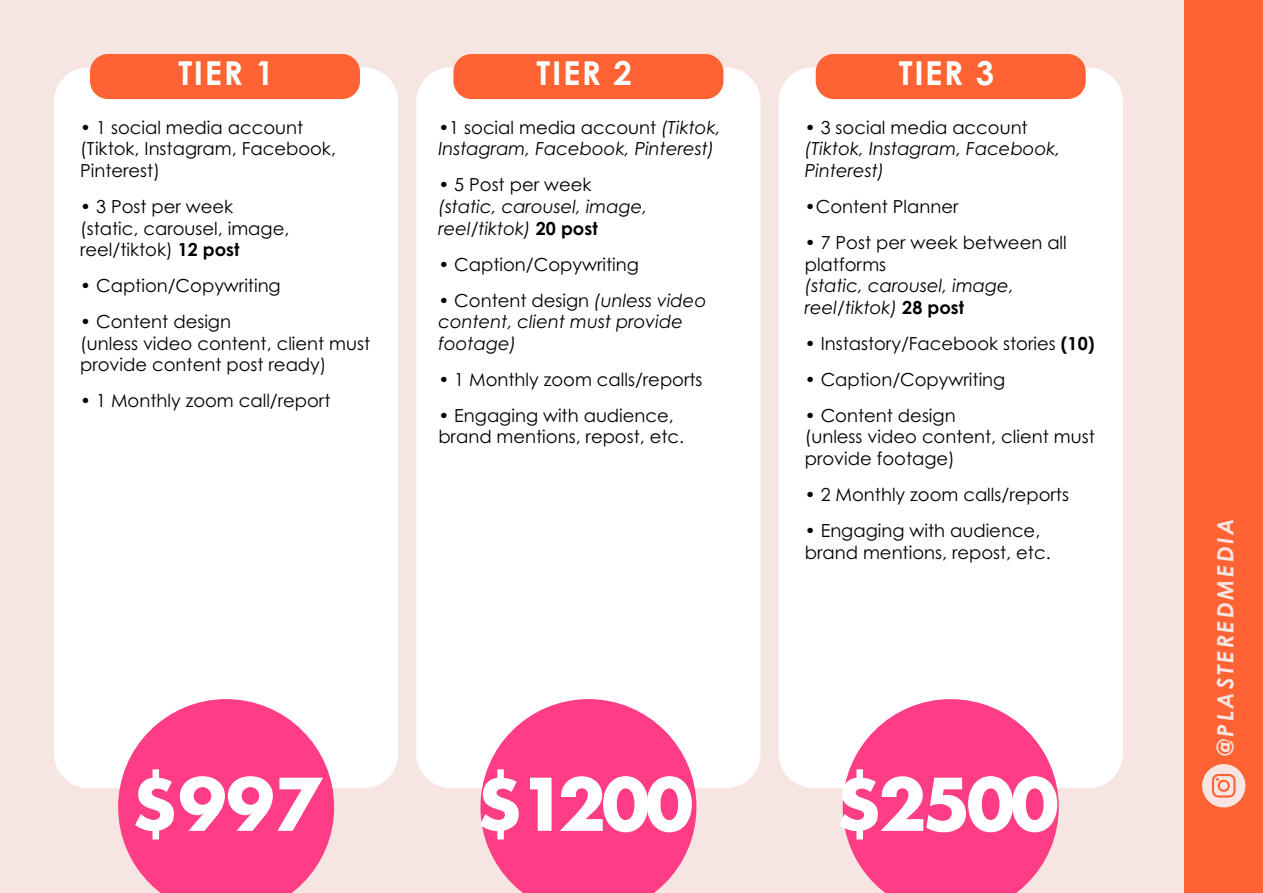
<style>
.page{position:relative;width:1263px;height:893px;background:#f6e5e0}
.page>*{position:absolute;margin:0;border:0;box-sizing:border-box;transform-origin:0 0}
.t1{font:700 70.5px "Futura";letter-spacing:-.055em;color:#fff}
.t2{font:700 33px "Century Gothic Pro";letter-spacing:.05em;color:#fff}
.t3{font:italic 700 22.5px "Century Gothic Pro";letter-spacing:.12em;color:#f6e5e0}
.t4{font:18px/21.6px "Century Gothic Pro";color:#000}
.t5{font:italic 18px/21.6px "Century Gothic Pro";color:#000}
.s1{font-weight:700;font-style:normal}
.s2{font-weight:700}
.s3{font-style:normal}
</style>
<div class="page">
<div style="left:1184px;top:0;width:79px;height:893px;background:#ff6333"></div>
<div style="left:1202px;top:764px;width:43px;height:43px;background:#f6e5e0;border-radius:22px"></div>
<svg style="left:1212px;top:774px;width:23px;height:24px"></svg>
<div style="left:54px;top:67px;width:344px;height:721px;background:#fff;border-radius:34px"></div>
<div style="left:416px;top:67px;width:344px;height:721px;background:#fff;border-radius:34px"></div>
<div style="left:778px;top:67px;width:345px;height:721px;background:#fff;border-radius:34px"></div>
<svg style="left:118px;top:699px;width:216px;height:194px"></svg>
<svg style="left:480px;top:699px;width:216px;height:194px"></svg>
<svg style="left:843px;top:699px;width:216px;height:194px"></svg>
<div style="left:90px;top:54px;width:270px;height:45px;background:#ff6333;border-radius:18px"></div>
<div style="left:453px;top:54px;width:270px;height:45px;background:#ff6333;border-radius:18px"></div>
<div style="left:816px;top:54px;width:270px;height:45px;background:#ff6333;border-radius:18px"></div>
<h2 class="t2" style="left:178px;top:52px;width:97px">TIER 1</h2>
<h2 class="t2" style="left:537px;top:52px;width:97px">TIER 2</h2>
<h2 class="t2" style="left:899px;top:52px;width:97px">TIER 3</h2>
<p class="t4" style="left:805px;top:116px;width:224px">• 3 social media account</p>
<p class="t5" style="left:805px;top:138px;width:257px">(Tiktok, Instagram, Facebook,<br>Pinterest)</p>
<p class="t4" style="left:805px;top:195px;width:155px">•Content Planner</p>
<p class="t4" style="left:805px;top:231px;width:264px">• 7 Post per week between all platforms</p>
<p class="t5" style="left:805px;top:275px;width:211px">(static, carousel, image, reel/tiktok) <span class="s1">28 post</span></p>
<p class="t4" style="left:805px;top:332px;width:291px">• Instastory/Facebook stories <span class="s2">(10)</span></p>
<p class="t4" style="left:805px;top:368px;width:202px">• Caption/Copywriting</p>
<p class="t4" style="left:805px;top:404px;width:291px">• Content design<br>(unless video content, client must provide footage)</p>
<p class="t4" style="left:805px;top:483px;width:266px">• 2 Monthly zoom calls/reports</p>
<p class="t4" style="left:805px;top:519px;width:247px">• Engaging with audience, brand mentions, repost, etc.</p>
<p class="t4" style="left:80px;top:116px;width:257px">• 1 social media account (Tiktok, Instagram, Facebook,<br>Pinterest)</p>
<p class="t4" style="left:80px;top:195px;width:211px">• 3 Post per week (static, carousel, image, reel/tiktok) <span class="s2">12 post</span></p>
<p class="t4" style="left:80px;top:275px;width:202px">• Caption/Copywriting</p>
<p class="t4" style="left:80px;top:311px;width:291px">• Content design<br>(unless video content, client must provide content post ready)</p>
<p class="t4" style="left:80px;top:390px;width:252px">• 1 Monthly zoom call/report</p>
<p class="t5" style="left:438px;top:116px;width:284px"><span class="s3">•1 social media account</span> (Tiktok,<br>Instagram, Facebook, Pinterest)</p>
<p class="t4" style="left:438px;top:174px;width:155px">• 5 Post per week</p>
<p class="t5" style="left:438px;top:196px;width:211px">(static, carousel, image, reel/tiktok) <span class="s1">20 post</span></p>
<p class="t4" style="left:438px;top:253px;width:202px">• Caption/Copywriting</p>
<p class="t5" style="left:438px;top:289px;width:270px"><span class="s3">• Content design</span> (unless video content, client must provide footage)</p>
<p class="t4" style="left:438px;top:368px;width:266px">• 1 Monthly zoom calls/reports</p>
<p class="t4" style="left:438px;top:404px;width:247px">• Engaging with audience, brand mentions, repost, etc.</p>
<h1 class="t1" style="left:131px;top:753px;width:193px">$997</h1>
<h1 class="t1" style="left:475px;top:753px;width:219px">$1200</h1>
<h1 class="t1" style="left:834px;top:753px;width:226px">$2500</h1>
<p class="t3" style="left:1211px;top:756px;width:239px;rotate:-90deg">@PLASTEREDMEDIA</p>
</div>
